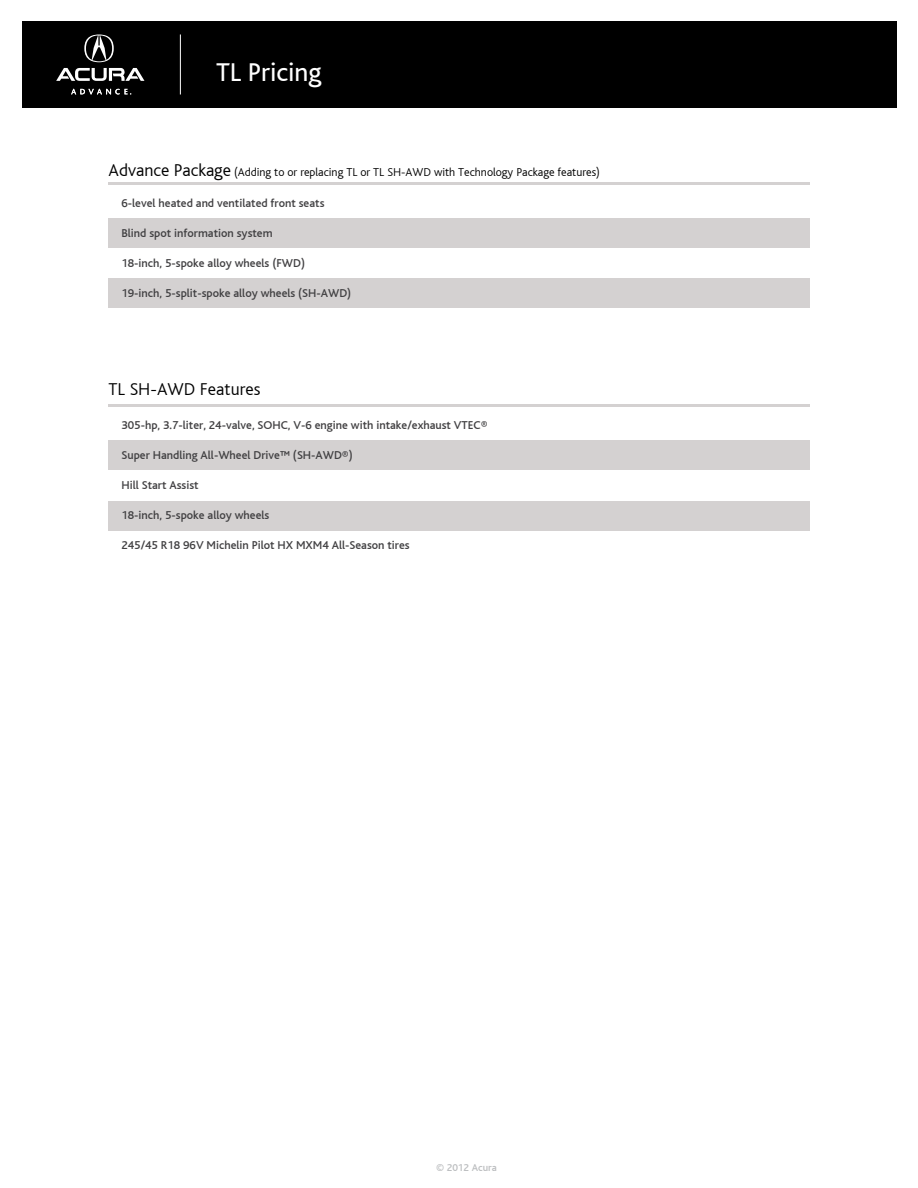
<style>
.page{position:relative;width:918px;height:1188px;background:#fff}
.page>*{position:absolute;margin:0;border:0;box-sizing:border-box;transform-origin:0 0}
.t1{font:27px "Acura Bliss";color:#fff}
.t2{font:300 18px "Acura Bliss";color:#000}
.t3{font:500 12px "Acura Bliss";color:#414042}
.t4{font:300 12px "Acura Bliss";color:#000}
.t5{font:500 10.5px "Acura Bliss";color:#bcbec0}
.s1{font-size:18px}
</style>
<div class="page">
<div style="left:22px;top:21px;width:874px;height:87px;background:#000"></div>
<hr style="left:180px;top:34px;width:1px;height:60px;background:#fff">
<svg style="left:84px;top:34px;width:30px;height:28px"></svg>
<svg style="left:56px;top:68px;width:88px;height:13px"></svg>
<svg style="left:71px;top:89px;width:60px;height:5px"></svg>
<div style="left:108px;top:501px;width:702px;height:30px;background:#d4d1d1"></div>
<div style="left:108px;top:218px;width:702px;height:30px;background:#d4d1d1"></div>
<div style="left:108px;top:440px;width:702px;height:30px;background:#d4d1d1"></div>
<div style="left:108px;top:278px;width:702px;height:30px;background:#d4d1d1"></div>
<hr style="left:108px;top:182px;width:702px;height:3px;background:#d4d1d1">
<hr style="left:108px;top:404px;width:702px;height:3px;background:#d4d1d1">
<h1 class="t1" style="left:216px;top:57px;width:107px">TL Pricing</h1>
<p class="t4" style="left:109px;top:166px;width:493px"><span class="s1">Advance Package</span> (Adding to or replacing TL or TL SH-AWD with Technology Package features)</p>
<p class="t3" style="left:122px;top:197px;width:205px">6-level heated and ventilated front seats</p>
<p class="t3" style="left:122px;top:227px;width:153px">Blind spot information system</p>
<p class="t3" style="left:122px;top:257px;width:185px">18-inch, 5-spoke alloy wheels (FWD)</p>
<p class="t3" style="left:122px;top:287px;width:231px">19-inch, 5-split-spoke alloy wheels (SH-AWD)</p>
<h2 class="t2" style="left:109px;top:380px;width:153px">TL SH-AWD Features</h2>
<p class="t3" style="left:122px;top:419px;width:368px">305-hp, 3.7-liter, 24-valve, SOHC, V-6 engine with intake/exhaust VTEC®</p>
<p class="t3" style="left:122px;top:449px;width:233px">Super Handling All-Wheel Drive™ (SH-AWD®)</p>
<p class="t3" style="left:122px;top:479px;width:79px">Hill Start Assist</p>
<p class="t3" style="left:122px;top:509px;width:149px">18-inch, 5-spoke alloy wheels</p>
<p class="t3" style="left:122px;top:539px;width:290px">245/45 R18 96V Michelin Pilot HX MXM4 All-Season tires</p>
<p class="t5" style="left:436px;top:1162px;width:62px">© 2012 Acura</p>
</div>
